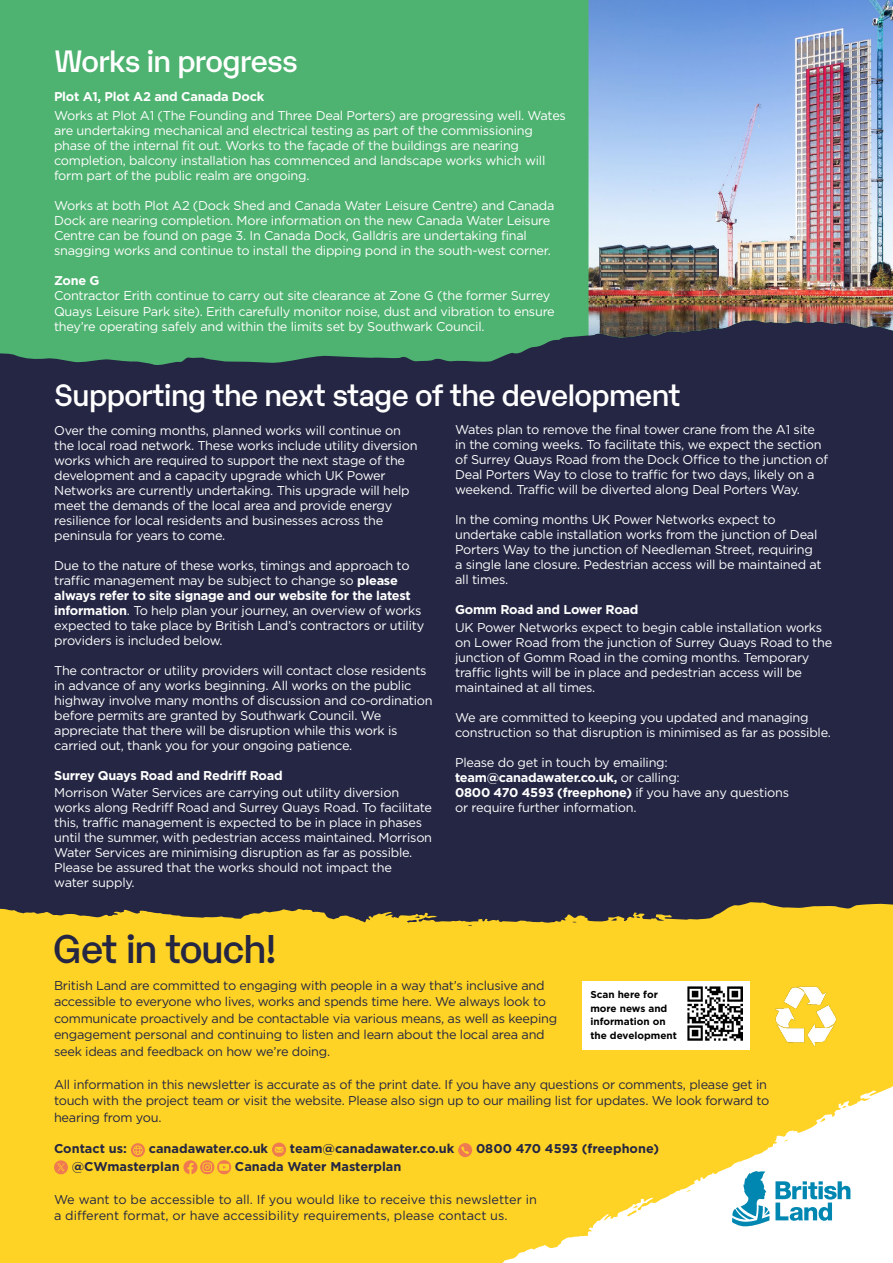
<style>
.page{position:relative;width:893px;height:1263px;background:#fff}
.page>*{position:absolute;margin:0;border:0;box-sizing:border-box;transform-origin:0 0}
.t1{font:500 39px "Karelia";letter-spacing:-.03em;color:#242643}
.t2{font:500 30px "Karelia";letter-spacing:-.02em;color:#fff}
.t3{font:12.75px/15px "Gotham";letter-spacing:-.02em;color:#fff}
.t4{font:12.75px/16.5px "Gotham";letter-spacing:-.02em;color:#242643}
.t5{font:12.75px/16.5px "Gotham";color:#242643}
.t6{font:700 12.75px "Gotham";color:#242643}
.t7{font:700 12.75px "Gotham";letter-spacing:-.02em;color:#fff}
.t8{font:700 10.05px/13.5px "Gotham";color:#000}
.s1{font-weight:700}
</style>
<div class="page">
<div style="left:0;top:238px;width:893px;height:708px;background:#242643"></div>
<div style="left:0;top:0;width:588px;height:365px;background:#4eb270"></div>
<img style="left:588px;top:0;width:305px;height:338px">
<svg style="left:0;top:902px;width:893px;height:129px;background:#e7c028"></svg>
<svg style="left:0;top:1031px;width:893px;height:232px;background:#fed944"></svg>
<svg style="left:131px;top:1143px;width:14px;height:14px"></svg>
<svg style="left:272px;top:1143px;width:14px;height:14px"></svg>
<svg style="left:458px;top:1143px;width:14px;height:14px"></svg>
<svg style="left:54px;top:1160px;width:14px;height:14px"></svg>
<svg style="left:183px;top:1160px;width:48px;height:14px"></svg>
<svg style="left:775px;top:1181px;width:75px;height:40px"></svg>
<svg style="left:732px;top:1171px;width:37px;height:55px"></svg>
<img style="left:772px;top:981px;width:67px;height:67px">
<div style="left:582px;top:981px;width:168px;height:68px;background:#fff"></div>
<img style="left:688px;top:986px;width:54px;height:55px">
<h2 class="t2" style="left:54px;top:39px;width:245px">Works in progress</h2>
<p class="t7" style="left:54px;top:88px;width:212px">Plot A1, Plot A2 and Canada Dock</p>
<p class="t3" style="left:54px;top:108px;width:513px">Works at Plot A1 (The Founding and Three Deal Porters) are progressing well. Wates are undertaking mechanical and electrical testing as part of the commissioning phase of the internal fit out. Works to the façade of the buildings are nearing completion, balcony installation has commenced and landscape works which will form part of the public realm are ongoing.</p>
<p class="t3" style="left:54px;top:197px;width:502px">Works at both Plot A2 (Dock Shed and Canada Water Leisure Centre) and Canada Dock are nearing completion. More information on the new Canada Water Leisure Centre can be found on page 3. In Canada Dock, Galldris are undertaking final snagging works and continue to install the dipping pond in the south-west corner.</p>
<p class="t7" style="left:54px;top:272px;width:47px">Zone G</p>
<p class="t3" style="left:54px;top:288px;width:502px">Contractor Erith continue to carry out site clearance at Zone G (the former Surrey<br>Quays Leisure Park site). Erith carefully monitor noise, dust and vibration to ensure they’re operating safely and within the limits set by Southwark Council.</p>
<h2 class="t2" style="left:54px;top:373px;width:628px">Supporting the next stage of the development</h2>
<p class="t3" style="left:54px;top:422px;width:365px">Over the coming months, planned works will continue on the local road network. These works include utility diversion works which are required to support the next stage of the development and a capacity upgrade which UK Power Networks are currently undertaking. This upgrade will help meet the demands of the local area and provide energy resilience for local residents and businesses across the peninsula for years to come.</p>
<p class="t3" style="left:54px;top:557px;width:371px">Due to the nature of these works, timings and approach to traffic management may be subject to change so <span class="s1">please always refer to site signage and our website for the latest information</span>. To help plan your journey, an overview of works expected to take place by British Land’s contractors or utility providers is included below.</p>
<p class="t3" style="left:54px;top:662px;width:380px">The contractor or utility providers will contact close residents in advance of any works beginning. All works on the public highway involve many months of discussion and co-ordination before permits are granted by Southwark Council. We appreciate that there will be disruption while this work is carried out, thank you for your ongoing patience.</p>
<p class="t7" style="left:54px;top:766px;width:230px">Surrey Quays Road and Redriff Road</p>
<p class="t3" style="left:54px;top:784px;width:379px">Morrison Water Services are carrying out utility diversion works along Redriff Road and Surrey Quays Road. To facilitate this, traffic management is expected to be in place in phases until the summer, with pedestrian access maintained. Morrison Water Services are minimising disruption as far as possible.<br>Please be assured that the works should not impact the<br>water supply.</p>
<p class="t3" style="left:455px;top:422px;width:374px">Wates plan to remove the final tower crane from the A1 site in the coming weeks. To facilitate this, we expect the section of Surrey Quays Road from the Dock Office to the junction of Deal Porters Way to close to traffic for two days, likely on a weekend. Traffic will be diverted along Deal Porters Way.</p>
<p class="t3" style="left:455px;top:512px;width:368px">In the coming months UK Power Networks expect to undertake cable installation works from the junction of Deal Porters Way to the junction of Needleman Street, requiring a single lane closure. Pedestrian access will be maintained at all times.</p>
<p class="t7" style="left:455px;top:601px;width:185px">Gomm Road and Lower Road</p>
<p class="t3" style="left:455px;top:619px;width:379px">UK Power Networks expect to begin cable installation works on Lower Road from the junction of Surrey Quays Road to the junction of Gomm Road in the coming months. Temporary traffic lights will be in place and pedestrian access will be maintained at all times.</p>
<p class="t3" style="left:455px;top:709px;width:377px">We are committed to keeping you updated and managing construction so that disruption is minimised as far as possible.</p>
<p class="t3" style="left:455px;top:754px;width:336px">Please do get in touch by emailing: <span class="s1">team@canadawater.co.uk,</span> or calling:<br><span class="s1">0800 470 4593 (freephone)</span> if you have any questions or require further information.</p>
<h1 class="t1" style="left:53px;top:920px;width:225px">Get in touch!</h1>
<p class="t4" style="left:54px;top:977px;width:505px">British Land are committed to engaging with people in a way that’s inclusive and accessible to everyone who lives, works and spends time here. We always look to communicate proactively and be contactable via various means, as well as keeping engagement personal and continuing to listen and learn about the local area and seek ideas and feedback on how we’re doing.</p>
<p class="t4" style="left:54px;top:1076px;width:717px">All information in this newsletter is accurate as of the print date. If you have any questions or comments, please get in touch with the project team or visit the website. Please also sign up to our mailing list for updates. We look forward to hearing from you.</p>
<p class="t8" style="left:590px;top:988px;width:88px">Scan here for more news and information on the development</p>
<p class="t6" style="left:54px;top:1140px;width:75px">Contact us:</p>
<p class="t6" style="left:149px;top:1140px;width:121px">canadawater.co.uk</p>
<p class="t6" style="left:290px;top:1140px;width:166px">team@canadawater.co.uk</p>
<p class="t6" style="left:476px;top:1140px;width:185px">0800 470 4593 (freephone)</p>
<p class="t6" style="left:72px;top:1158px;width:109px">@CWmasterplan</p>
<p class="t6" style="left:235px;top:1158px;width:168px">Canada Water Masterplan</p>
<p class="t5" style="left:54px;top:1191px;width:484px">We want to be accessible to all. If you would like to receive this newsletter in a different format, or have accessibility requirements, please contact us.</p>
</div>
